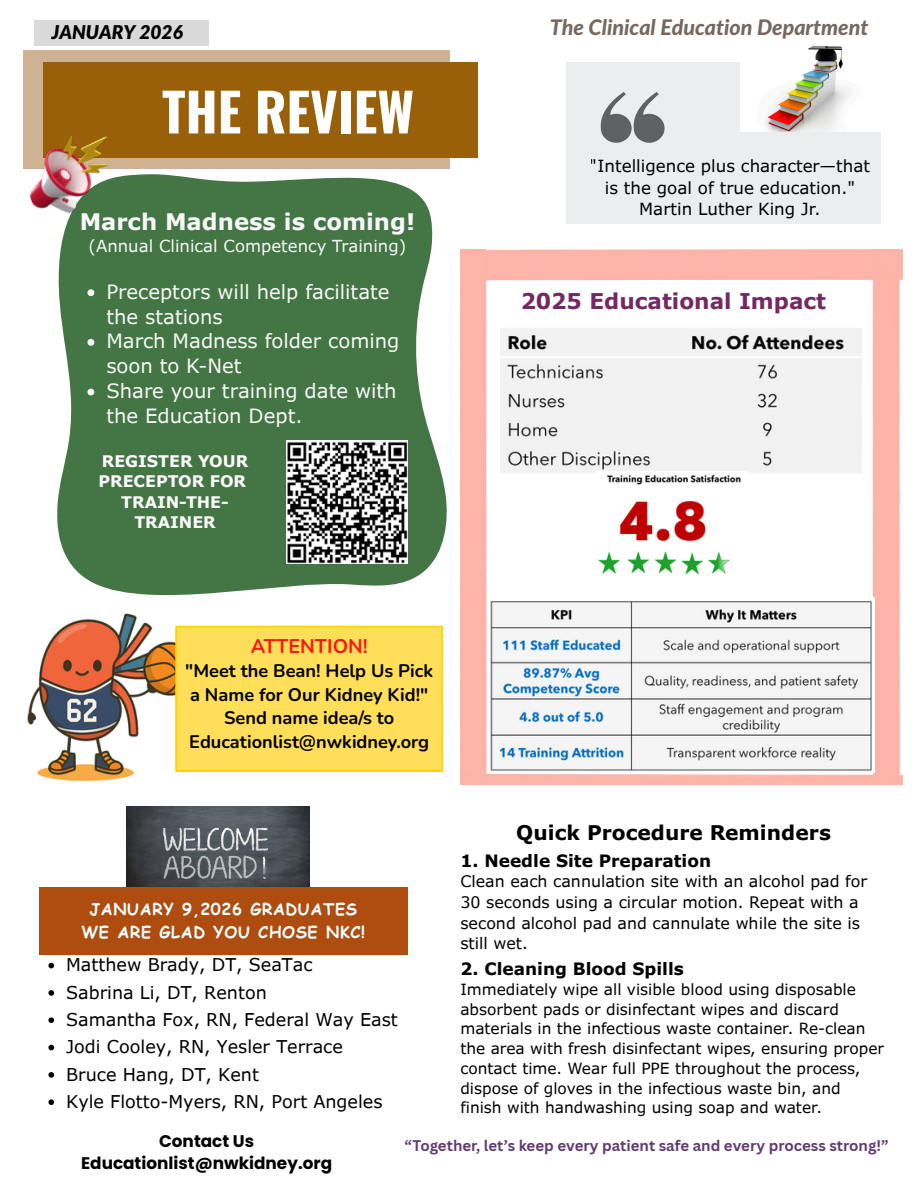
<style>
.page{position:relative;width:918px;height:1188px;background:#fff}
.page>*{position:absolute;margin:0;border:0;box-sizing:border-box;transform-origin:0 0}
.t1{font:700 52.8px "Oswald";color:#fff}
.t2{font:700 22.8px "Verdana Pro";color:#f8f8f8}
.t3{font:700 21.75px "Verdana Pro";color:#752864}
.t4{font:italic 800 21.45px "Lato";color:#76685f}
.t5{font:700 20.25px "Verdana Pro";color:#000}
.t6{font:19.65px/24.9px "Verdana Pro";color:#f8f8f8}
.t7{font:700 19.65px "Nunito";color:#f91810}
.t8{font:italic 900 19.05px "Lato";color:#000}
.t9{font:700 18.15px/23.7px "Nunito";color:#000;text-align:center}
.t10{font:17.55px/27.3px "Verdana Pro";color:#000}
.t11{font:700 16.95px "Verdana Pro";color:#000}
.t12{font:700 16.8px/22.5px "Poppins";color:#000;text-align:center}
.t13{font:16.65px/21.5px "Verdana Pro";color:#000;text-align:center}
.t14{font:16.5px "Verdana Pro";color:#f8f8f8}
.t15{font:700 16.2px "Comic Sans MS";letter-spacing:.04em;color:#efffff}
.t16{font:15.9px/20.5px "Verdana Pro";color:#000}
.t17{font:700 15.9px/20.2px "Verdana Pro";color:#fefefe}
.t18{font:700 15.9px/20.2px "Verdana Pro";color:#fcfbfb;text-align:center}
.t19{font:15.45px/19.8px "Verdana Pro";color:#000}
.t20{font:700 15px "Canva Sans";color:#613a73}
</style>
<div class="page">
<div style="left:566px;top:62px;width:315px;height:162px;background:#ecedee"></div>
<img style="left:741px;top:45px;width:140px;height:87px">
<svg style="left:600px;top:92px;width:65px;height:51px"></svg>
<div style="left:23px;top:50px;width:427px;height:119px;background:#cfb293"></div>
<div style="left:35px;top:20px;width:174px;height:25px;background:#d9d9d9"></div>
<div style="left:43px;top:62px;width:435px;height:95px;background:#996009"></div>
<img style="left:126px;top:806px;width:184px;height:81px">
<div style="left:39px;top:887px;width:369px;height:68px;background:#af4c0f"></div>
<svg style="left:57px;top:174px;width:390px;height:421px;background:#568256"></svg>
<img style="left:29px;top:136px;width:97px;height:88px">
<img style="left:28px;top:613px;width:147px;height:168px">
<div style="left:175px;top:625px;width:268px;height:147px;background:#ffde59"></div>
<img style="left:460px;top:249px;width:443px;height:536px">
<img style="left:489px;top:598px;width:386px;height:174px">
<img style="left:286px;top:441px;width:122px;height:123px">
<svg style="left:48px;top:963px;width:6px;height:5px"></svg>
<svg style="left:48px;top:990px;width:6px;height:6px"></svg>
<svg style="left:48px;top:1017px;width:6px;height:6px"></svg>
<svg style="left:48px;top:1045px;width:6px;height:5px"></svg>
<svg style="left:48px;top:1072px;width:6px;height:6px"></svg>
<svg style="left:48px;top:1099px;width:6px;height:6px"></svg>
<svg style="left:87px;top:289px;width:7px;height:7px"></svg>
<svg style="left:87px;top:339px;width:7px;height:7px"></svg>
<svg style="left:87px;top:389px;width:7px;height:6px"></svg>
<p class="t8" style="left:52px;top:24px;width:133px">JANUARY 2026</p>
<h1 class="t1" style="left:162px;top:70px;width:254px">THE REVIEW</h1>
<p class="t4" style="left:550px;top:18px;width:320px">The Clinical Education Department</p>
<p class="t13" style="left:590px;top:155px;width:282px">"Intelligence plus character—that is the goal of true education."<br>Martin Luther King Jr.</p>
<h2 class="t2" style="left:80px;top:207px;width:337px">March Madness is coming!</h2>
<p class="t14" style="left:89px;top:236px;width:319px">(Annual Clinical Competency Training)</p>
<p class="t6" style="left:106px;top:278px;width:295px">Preceptors will help facilitate the stations<br>March Madness folder coming soon to K-Net<br>Share your training date with the Education Dept.</p>
<h3 class="t3" style="left:520px;top:287px;width:307px">2025 Educational Impact</h3>
<p class="t17" style="left:99px;top:451px;width:151px">REGISTER YOUR<br>PRECEPTOR FOR</p>
<p class="t18" style="left:121px;top:491px;width:109px">TRAIN-THE-<br>TRAINER</p>
<p class="t7" style="left:251px;top:634px;width:119px">ATTENTION!</p>
<p class="t9" style="left:185px;top:659px;width:249px">"Meet the Bean! Help Us Pick a Name for Our Kidney Kid!"<br>Send name idea/s to<br>Educationlist@nwkidney.org</p>
<h3 class="t5" style="left:516px;top:820px;width:316px">Quick Procedure Reminders</h3>
<p class="t11" style="left:460px;top:850px;width:252px">1. Needle Site Preparation</p>
<p class="t16" style="left:460px;top:871px;width:408px">Clean each cannulation site with an alcohol pad for 30 seconds using a circular motion. Repeat with a second alcohol pad and cannulate while the site is still wet.</p>
<p class="t11" style="left:460px;top:958px;width:225px">2. Cleaning Blood Spills</p>
<p class="t19" style="left:460px;top:979px;width:425px">Immediately wipe all visible blood using disposable absorbent pads or disinfectant wipes and discard materials in the infectious waste container. Re-clean the area with fresh disinfectant wipes, ensuring proper contact time. Wear full PPE throughout the process, dispose of gloves in the infectious waste bin, and finish with handwashing using soap and water.</p>
<p class="t15" style="left:89px;top:897px;width:269px">JANUARY 9,2026 GRADUATES</p>
<p class="t15" style="left:81px;top:920px;width:285px">WE ARE GLAD YOU CHOSE NKC!</p>
<p class="t10" style="left:66px;top:951px;width:333px">Matthew Brady, DT, SeaTac<br>Sabrina Li, DT, Renton<br>Samantha Fox, RN, Federal Way East<br>Jodi Cooley, RN, Yesler Terrace<br>Bruce Hang, DT, Kent<br>Kyle Flotto-Myers, RN, Port Angeles</p>
<p class="t12" style="left:81px;top:1130px;width:252px">Contact Us<br>Educationlist@nwkidney.org</p>
<p class="t20" style="left:405px;top:1135px;width:486px">“Together, let’s keep every patient safe and every process strong!”</p>
</div>
